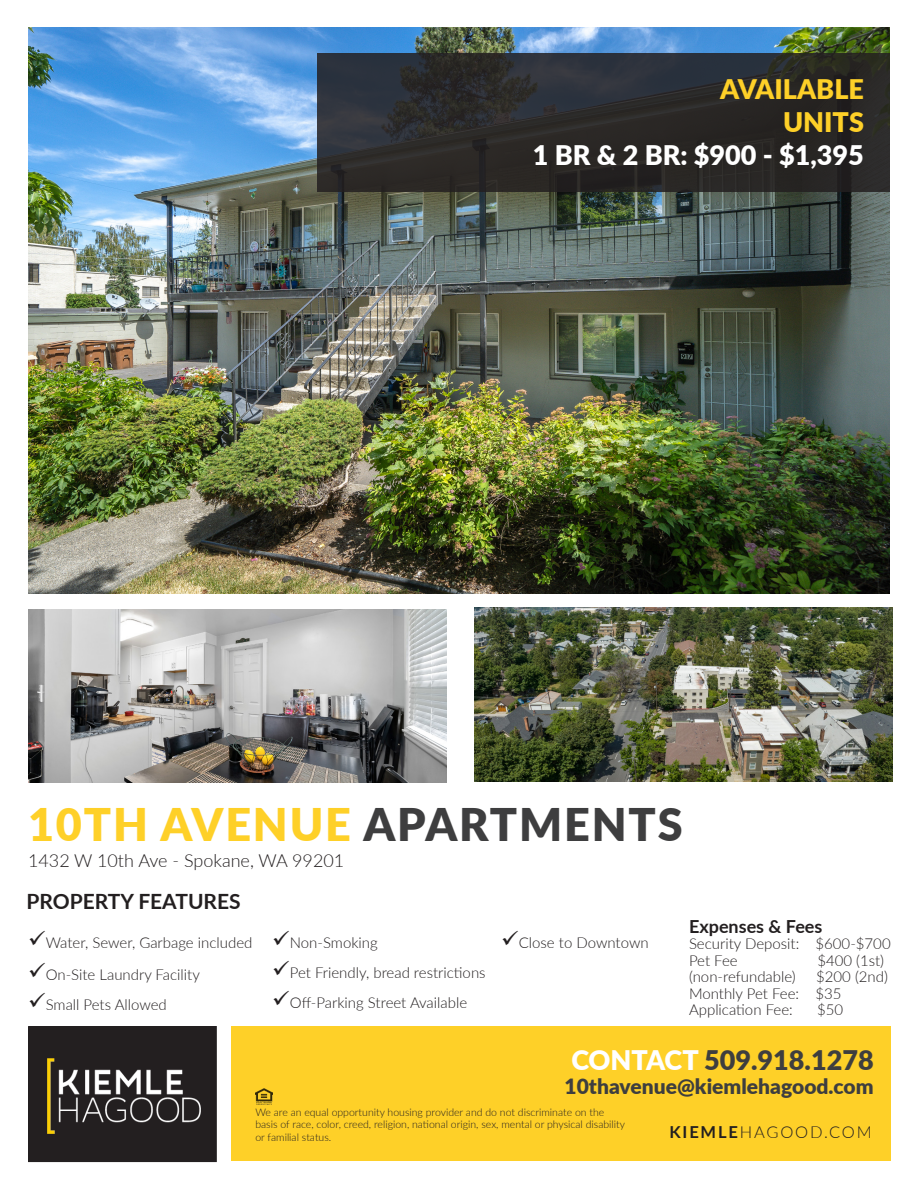
<style>
.page{position:relative;width:918px;height:1188px;background:#fff}
.page>*{position:absolute;margin:0;border:0;box-sizing:border-box;transform-origin:0 0}
.t1{font:900 45px "Lato";letter-spacing:.04em;color:#fed028}
.t2{font:900 27px "Lato";color:#3e3e3f}
.t3{font:900 27px "Lato";color:#fff}
.t4{font:900 27px/33px "Lato";color:#fed028;text-align:right}
.t5{font:900 21px "Lato";color:#3e3e3f}
.t6{font:700 21px "Lato";color:#231f20}
.t7{font:300 18px "Lato";color:#231f20}
.t8{font:700 18px "Lato";color:#231f20}
.t9{font:300 16.5px "Lato";letter-spacing:.11em;color:#231f20}
.t10{font:300 15px "Lato";color:#231f20}
.t11{font:300 10.5px/12.6px "Lato";color:#231f20}
.s1{color:#3e3e3f}
.s2{color:#fff}
.s3{font-weight:700}
</style>
<div class="page">
<img style="left:29px;top:27px;width:861px;height:567px">
<div style="left:231px;top:1026px;width:659px;height:135px;background:#fed028"></div>
<svg style="left:318px;top:53px;width:572px;height:138px;background:#2a2a2b"></svg>
<div style="left:29px;top:1027px;width:187px;height:134px;background:#231f20"></div>
<div style="left:28px;top:1026px;width:189px;height:136px;border:2px solid #231f20"></div>
<img style="left:48px;top:1058px;width:153px;height:76px">
<img style="left:255px;top:1088px;width:17px;height:16px">
<img style="left:28px;top:609px;width:418px;height:174px">
<img style="left:474px;top:608px;width:418px;height:174px">
<p class="t4" style="left:720px;top:72px;width:145px">AVAILABLE<br>UNITS</p>
<p class="t3" style="left:533px;top:135px;width:333px">1 BR &amp; 2 BR: $900 - $1,395</p>
<p class="t1" style="left:28px;top:790px;width:656px">10TH AVENUE <span class="s1">APARTMENTS</span></p>
<p class="t7" style="left:28px;top:848px;width:318px">1432 W 10th Ave - Spokane, WA 99201</p>
<p class="t6" style="left:26px;top:886px;width:216px">PROPERTY FEATURES</p>
<p class="t10" style="left:28px;top:932px;width:226px">✓Water, Sewer, Garbage included</p>
<p class="t10" style="left:28px;top:964px;width:173px">✓On-Site Laundry Facility</p>
<p class="t10" style="left:28px;top:994px;width:140px">✓Small Pets Allowed</p>
<p class="t10" style="left:272px;top:932px;width:107px">✓Non-Smoking</p>
<p class="t10" style="left:272px;top:962px;width:215px">✓Pet Friendly, bread restrictions</p>
<p class="t10" style="left:272px;top:992px;width:197px">✓Off-Parking Street Available</p>
<p class="t10" style="left:501px;top:932px;width:149px">✓Close to Downtown</p>
<p class="t8" style="left:689px;top:913px;width:135px">Expenses &amp; Fees</p>
<p class="t10" style="left:689px;top:933px;width:203px">Security Deposit: $600-$700</p>
<p class="t10" style="left:689px;top:950px;width:50px">Pet Fee</p>
<p class="t10" style="left:817px;top:950px;width:68px">$400 (1st)</p>
<p class="t10" style="left:689px;top:966px;width:108px">(non-refundable)</p>
<p class="t10" style="left:816px;top:966px;width:73px">$200 (2nd)</p>
<p class="t10" style="left:689px;top:983px;width:154px">Monthly Pet Fee: $35</p>
<p class="t10" style="left:689px;top:999px;width:105px">Application Fee:</p>
<p class="t10" style="left:817px;top:999px;width:28px">$50</p>
<p class="t2" style="left:571px;top:1039px;width:304px"><span class="s2">CONTACT</span> 509.918.1278</p>
<p class="t5" style="left:565px;top:1070px;width:311px">10thavenue@kiemlehagood.com</p>
<p class="t11" style="left:255px;top:1105px;width:371px">We are an equal opportunity housing provider and do not discriminate on the basis of race, color, creed, religion, national origin, sex, mental or physical disability or familial status.</p>
<p class="t9" style="left:670px;top:1121px;width:204px"><span class="s3">KIEMLE</span>HAGOOD.COM</p>
</div>
